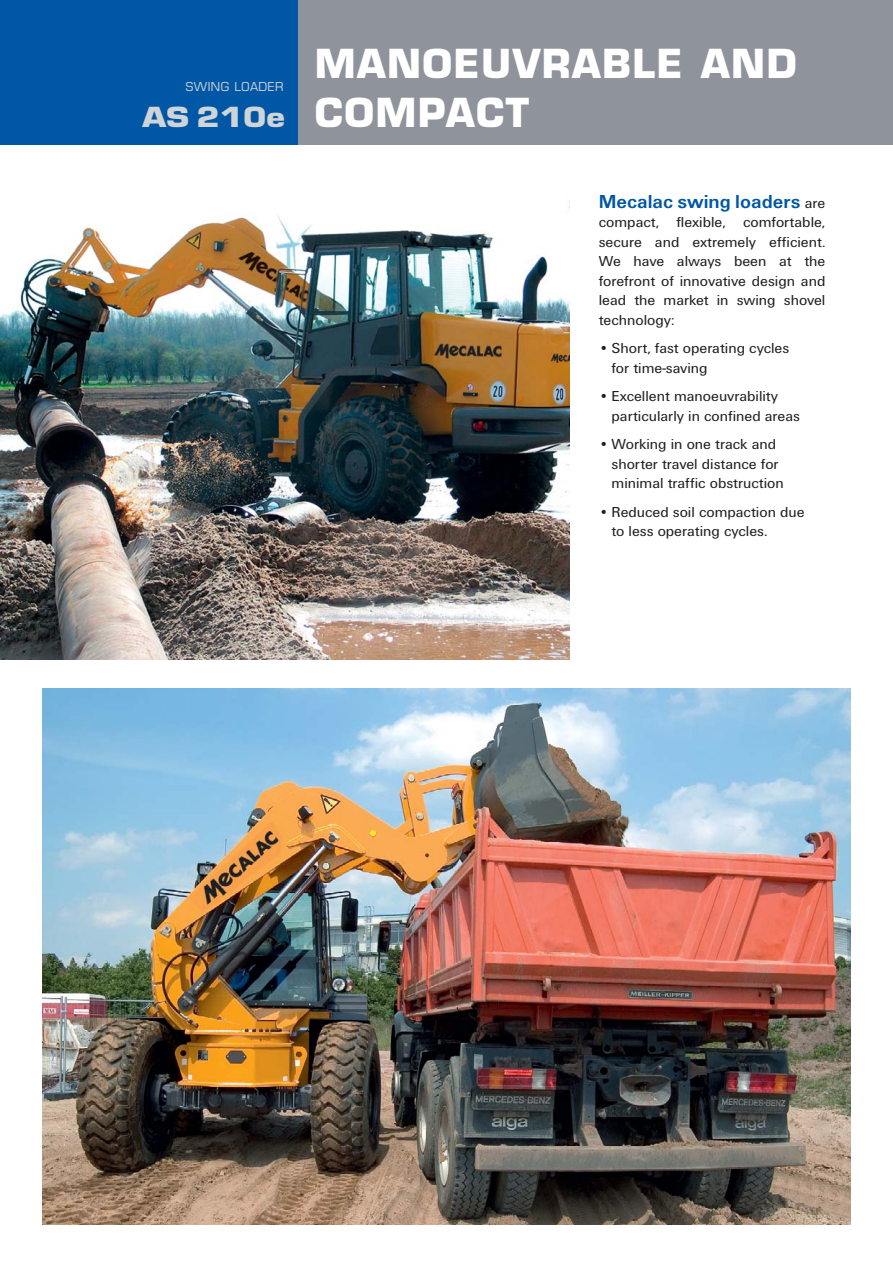
<style>
.page{position:relative;width:893px;height:1263px;background:#fff}
.page>*{position:absolute;margin:0;border:0;box-sizing:border-box;transform-origin:0 0}
.t1{font:700 39px/48.8px "Eurostile";letter-spacing:.035em;color:#fff}
.t2{font:700 27px "Eurostile";color:#cfd4d8;scale:1.2 1}
.t3{font:700 19.5px "Unitus T";color:#0057a5}
.t4{font:15px/19.5px "Unitus T";color:#231f20}
.t5{font:12px "Eurostile";letter-spacing:.035em;color:#cfd4d8}
.s1{font-weight:400;font-size:15px;color:#231f20}
</style>
<div class="page">
<img style="left:0;top:201px;width:570px;height:458px">
<img style="left:43px;top:689px;width:807px;height:536px">
<div style="left:298px;top:0;width:594px;height:145px;background:#8f939c"></div>
<div style="left:0;top:0;width:298px;height:145px;background:#0057a5"></div>
<p class="t5" style="left:186px;top:82px;width:99px">SWING LOADER</p>
<h2 class="t2" style="left:142px;top:107px;width:120px">AS 210e</h2>
<h1 class="t1" style="left:315px;top:44px;width:484px">MANOEUVRABLE AND<br>COMPACT</h1>
<h3 class="t3" style="left:599px;top:195px;width:228px">Mecalac swing loaders <span class="s1">are</span></h3>
<p class="t4" style="left:599px;top:214px;width:228px;text-align:justify">compact, flexible, com fort able, secure and extremely efficient.<br>We have always been at the forefront of innovative design and lead the market in swing shovel technology:</p>
<p class="t4" style="left:611px;top:340px;width:179px;text-indent:-13px">• Short, fast operating cycles for time-saving</p>
<p class="t4" style="left:611px;top:388px;width:190px;text-indent:-13px">• Excellent manoeuvrability particularly in confined areas</p>
<p class="t4" style="left:611px;top:436px;width:174px;text-indent:-13px">• Working in one track and shorter travel distance for minimal traffic obstruction</p>
<p class="t4" style="left:611px;top:504px;width:194px;text-indent:-13px">• Reduced soil compaction due to less operating cycles.</p>
</div>
